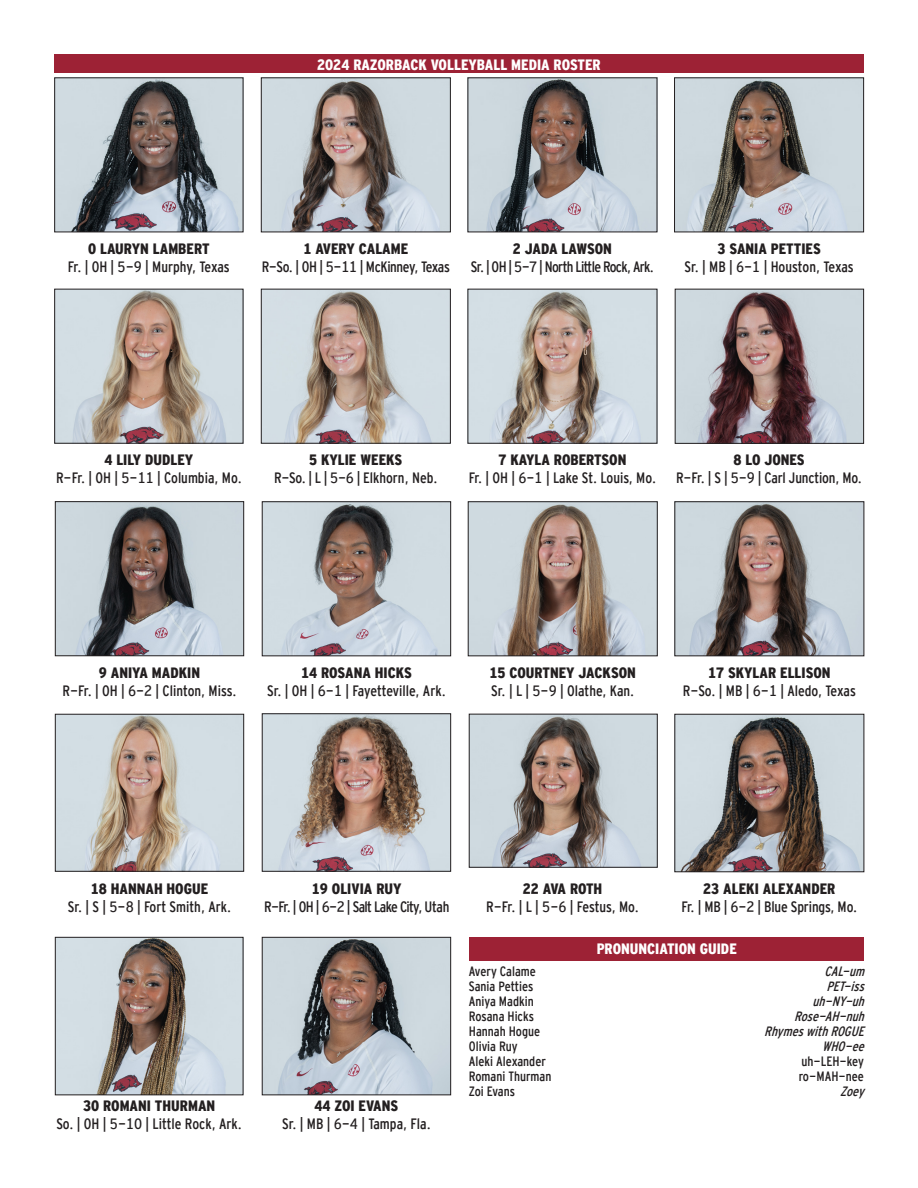
<style>
.page{position:relative;width:918px;height:1188px;background:#fff}
.page>*{position:absolute;margin:0;border:0;box-sizing:border-box;transform-origin:0 0}
.t1{font:15px "Interstate Cond Mono";letter-spacing:-.005em;color:#231f20}
.t2{font:900 15px "Interstate Cond Mono";color:#231f20}
.t3{font:900 15px "Interstate Cond Mono";color:#fff}
.t4{font:15px "Interstate Cond Mono";letter-spacing:-.045em;color:#231f20}
.t5{font:15px "Interstate Cond Mono";letter-spacing:-.04em;color:#231f20}
.t6{font:15px "Interstate Cond Mono";letter-spacing:-.025em;color:#231f20}
.t7{font:900 15px "Interstate Cond Mono";letter-spacing:-.025em;color:#231f20}
.t8{font:13.5px "Interstate Cond Mono";color:#231f20}
.t9{font:italic 13.5px "Interstate Cond Mono";color:#231f20}
</style>
<div class="page">
<img style="left:263px;top:79px;width:186px;height:151px">
<div style="left:261px;top:77px;width:190px;height:155px;border:1px solid #231f20"></div>
<img style="left:470px;top:79px;width:185px;height:151px">
<div style="left:468px;top:77px;width:189px;height:155px;border:1px solid #231f20"></div>
<img style="left:56px;top:291px;width:185px;height:151px">
<div style="left:54px;top:289px;width:189px;height:155px;border:1px solid #231f20"></div>
<img style="left:263px;top:291px;width:186px;height:151px">
<div style="left:261px;top:289px;width:190px;height:155px;border:1px solid #231f20"></div>
<img style="left:57px;top:503px;width:185px;height:151px">
<div style="left:55px;top:501px;width:189px;height:155px;border:1px solid #231f20"></div>
<img style="left:264px;top:503px;width:185px;height:151px">
<div style="left:262px;top:501px;width:189px;height:155px;border:1px solid #231f20"></div>
<img style="left:470px;top:503px;width:186px;height:151px">
<div style="left:468px;top:501px;width:190px;height:155px;border:1px solid #231f20"></div>
<img style="left:57px;top:716px;width:185px;height:154px">
<div style="left:55px;top:714px;width:189px;height:158px;border:1px solid #231f20"></div>
<img style="left:264px;top:715px;width:185px;height:155px">
<div style="left:262px;top:713px;width:189px;height:159px;border:1px solid #231f20"></div>
<img style="left:471px;top:716px;width:185px;height:150px">
<div style="left:469px;top:714px;width:189px;height:154px;border:1px solid #231f20"></div>
<img style="left:676px;top:716px;width:186px;height:154px">
<div style="left:674px;top:714px;width:190px;height:158px;border:1px solid #231f20"></div>
<img style="left:470px;top:291px;width:185px;height:151px">
<div style="left:468px;top:289px;width:189px;height:155px;border:1px solid #231f20"></div>
<img style="left:676px;top:79px;width:186px;height:151px">
<div style="left:674px;top:77px;width:190px;height:155px;border:1px solid #231f20"></div>
<img style="left:56px;top:79px;width:185px;height:151px">
<div style="left:54px;top:77px;width:189px;height:155px;border:1px solid #231f20"></div>
<img style="left:676px;top:503px;width:186px;height:151px">
<div style="left:674px;top:501px;width:190px;height:155px;border:1px solid #231f20"></div>
<div style="left:54px;top:54px;width:810px;height:19px;background:#9d2235"></div>
<img style="left:677px;top:291px;width:185px;height:151px">
<div style="left:675px;top:289px;width:189px;height:155px;border:1px solid #231f20"></div>
<img style="left:57px;top:939px;width:184px;height:154px">
<div style="left:55px;top:937px;width:188px;height:158px;border:1px solid #231f20"></div>
<img style="left:264px;top:939px;width:185px;height:154px">
<div style="left:262px;top:937px;width:189px;height:158px;border:1px solid #231f20"></div>
<div style="left:469px;top:937px;width:395px;height:23px;background:#9d2235"></div>
<p class="t3" style="left:317px;top:56px;width:285px">2024 RAZORBACK VOLLEYBALL MEDIA ROSTER</p>
<p class="t2" style="left:88px;top:240px;width:123px">0 LAURYN LAMBERT</p>
<p class="t1" style="left:68px;top:258px;width:163px">Fr. | OH | 5-9 | Murphy, Texas</p>
<p class="t2" style="left:303px;top:240px;width:106px">1 AVERY CALAME</p>
<p class="t6" style="left:262px;top:258px;width:190px">R-So. | OH | 5-11 | McKinney, Texas</p>
<p class="t2" style="left:513px;top:240px;width:101px">2 JADA LAWSON</p>
<p class="t4" style="left:471px;top:258px;width:185px">Sr. | OH | 5-7 | North Little Rock, Ark.</p>
<p class="t2" style="left:717px;top:240px;width:105px">3 SANIA PETTIES</p>
<p class="t1" style="left:684px;top:258px;width:171px">Sr. | MB | 6-1 | Houston, Texas</p>
<p class="t2" style="left:104px;top:452px;width:90px">4 LILY DUDLEY</p>
<p class="t1" style="left:56px;top:470px;width:187px">R-Fr. | OH | 5-11 | Columbia, Mo.</p>
<p class="t2" style="left:309px;top:452px;width:95px">5 KYLIE WEEKS</p>
<p class="t1" style="left:274px;top:470px;width:165px">R-So. | L | 5-6 | Elkhorn, Neb.</p>
<p class="t2" style="left:498px;top:452px;width:130px">7 KAYLA ROBERTSON</p>
<p class="t1" style="left:469px;top:470px;width:189px">Fr. | OH | 6-1 | Lake St. Louis, Mo.</p>
<p class="t2" style="left:733px;top:452px;width:73px">8 LO JONES</p>
<p class="t1" style="left:676px;top:470px;width:187px">R-Fr. | S | 5-9 | Carl Junction, Mo.</p>
<p class="t2" style="left:99px;top:664px;width:103px">9 ANIYA MADKIN</p>
<p class="t1" style="left:63px;top:682px;width:175px">R-Fr. | OH | 6-2 | Clinton, Miss.</p>
<p class="t2" style="left:301px;top:664px;width:112px">14 ROSANA HICKS</p>
<p class="t1" style="left:267px;top:682px;width:180px">Sr. | OH | 6-1 | Fayetteville, Ark.</p>
<p class="t2" style="left:490px;top:664px;width:148px">15 COURTNEY JACKSON</p>
<p class="t1" style="left:491px;top:682px;width:145px">Sr. | L | 5-9 | Olathe, Kan.</p>
<p class="t2" style="left:708px;top:664px;width:124px">17 SKYLAR ELLISON</p>
<p class="t1" style="left:683px;top:682px;width:175px">R-So. | MB | 6-1 | Aledo, Texas</p>
<p class="t2" style="left:91px;top:880px;width:119px">18 HANNAH HOGUE</p>
<p class="t1" style="left:68px;top:898px;width:165px">Sr. | S | 5-8 | Fort Smith, Ark.</p>
<p class="t2" style="left:83px;top:1098px;width:134px">30 ROMANI THURMAN</p>
<p class="t1" style="left:56px;top:1115px;width:187px">So. | OH | 5-10 | Little Rock, Ark.</p>
<p class="t2" style="left:312px;top:880px;width:91px">19 OLIVIA RUY</p>
<p class="t5" style="left:264px;top:898px;width:187px">R-Fr. | OH | 6-2 | Salt Lake City, Utah</p>
<p class="t2" style="left:315px;top:1098px;width:85px">44 ZOI EVANS</p>
<p class="t1" style="left:282px;top:1115px;width:150px">Sr. | MB | 6-4 | Tampa, Fla.</p>
<p class="t7" style="left:523px;top:880px;width:81px">22 AVA ROTH</p>
<p class="t1" style="left:486px;top:898px;width:154px">R-Fr. | L | 5-6 | Festus, Mo.</p>
<p class="t2" style="left:703px;top:880px;width:134px">23 ALEKI ALEXANDER</p>
<p class="t1" style="left:682px;top:898px;width:177px">Fr. | MB | 6-2 | Blue Springs, Mo.</p>
<p class="t3" style="left:597px;top:941px;width:142px">PRONUNCIATION GUIDE</p>
<p class="t8" style="left:469px;top:964px;width:69px">Avery Calame</p>
<p class="t9" style="left:825px;top:964px;width:45px">CAL-um</p>
<p class="t8" style="left:469px;top:979px;width:66px">Sania Petties</p>
<p class="t9" style="left:826px;top:979px;width:43px">PET-iss</p>
<p class="t8" style="left:469px;top:994px;width:67px">Aniya Madkin</p>
<p class="t9" style="left:812px;top:994px;width:57px">uh-NY-uh</p>
<p class="t8" style="left:469px;top:1009px;width:67px">Rosana Hicks</p>
<p class="t9" style="left:794px;top:1009px;width:75px">Rose-AH-nuh</p>
<p class="t8" style="left:469px;top:1024px;width:73px">Hannah Hogue</p>
<p class="t9" style="left:764px;top:1024px;width:105px">RhymeswithROGUE</p>
<p class="t8" style="left:469px;top:1039px;width:50px">Olivia Ruy</p>
<p class="t9" style="left:822px;top:1039px;width:47px">WHO-ee</p>
<p class="t8" style="left:469px;top:1054px;width:79px">Aleki Alexander</p>
<p class="t8" style="left:801px;top:1054px;width:64px">uh-LEH-key</p>
<p class="t8" style="left:469px;top:1069px;width:84px">Romani Thurman</p>
<p class="t8" style="left:799px;top:1069px;width:67px">ro-MAH-nee</p>
<p class="t8" style="left:469px;top:1084px;width:48px">Zoi Evans</p>
<p class="t9" style="left:840px;top:1084px;width:29px">Zoey</p>
</div>
